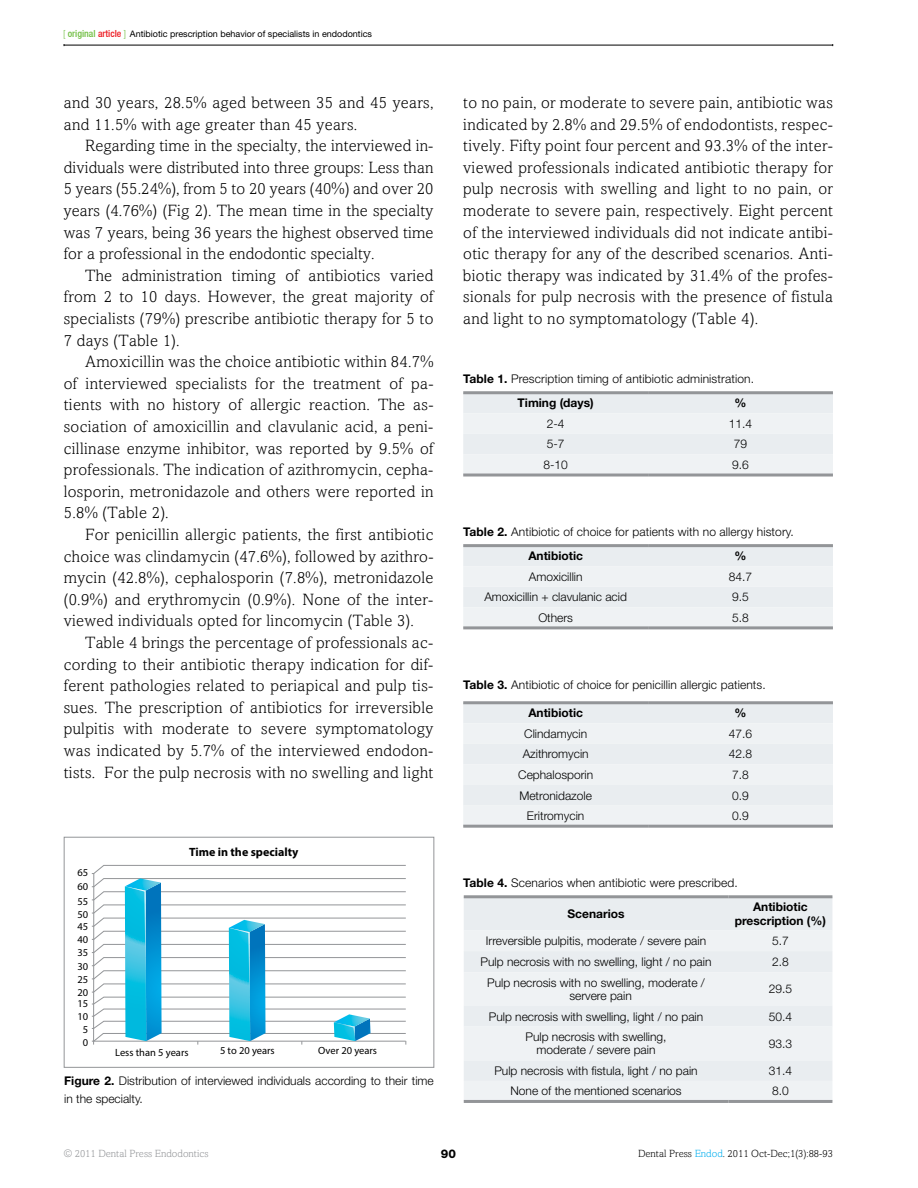
<style>
.page{position:relative;width:918px;height:1188px;background:#fff}
.page>*{position:absolute;margin:0;border:0;box-sizing:border-box;transform-origin:0 0}
.t1{font:300 16.5px/21.6px "Amasis";letter-spacing:.02em;color:#000;text-align:justify}
.t2{font:300 12px/24.6px "Helvetica Neue LT Std";color:#000}
.t3{font:700 12px/13.2px "Helvetica Neue LT Std";color:#000;text-align:center}
.t4{font:700 12px "Myriad Pro";color:#000}
.t5{font:800 12px "Helvetica Neue LT Std";color:#000}
.t6{font:10.5px/12.8px "Myriad Pro";color:#000;text-align:justify}
.t7{font:300 10.5px "Amasis";color:#000}
.t8{font:300 10.5px "Amasis";color:#939598}
.t9{font:9px "Helvetica Neue LT Std";color:#000}
.s1{font-family:"Helvetica Neue LT";font-weight:300;font-stretch:condensed;font-size:9.75px;color:#72bf44}
.s2{font-family:"Helvetica Neue LT";font-weight:500;font-stretch:condensed;font-size:9.75px;color:#72bf44}
.s3{font-family:"Helvetica Neue LT";font-weight:500;font-stretch:condensed;font-size:9.75px;color:#ed1d24}
.s4{font-weight:700}
.s5{color:#00aeef}
</style>
<div class="page">
<hr style="left:64px;top:45px;width:769px;height:1px;background:#000">
<svg style="left:91px;top:865px;width:316px;height:180px"></svg>
<div style="left:64px;top:837px;width:370px;height:231px;border:1px solid #939598"></div>
<div style="left:463px;top:394px;width:370px;height:80px;background:#eef1f3"></div>
<hr style="left:463px;top:391px;width:185px;height:3px;background:#939598">
<hr style="left:648px;top:391px;width:185px;height:3px;background:#939598">
<hr style="left:463px;top:474px;width:185px;height:3px;background:#939598">
<hr style="left:648px;top:474px;width:185px;height:3px;background:#939598">
<div style="left:463px;top:547px;width:370px;height:79px;background:#eff2f4"></div>
<hr style="left:463px;top:544px;width:185px;height:3px;background:#939598">
<hr style="left:648px;top:544px;width:185px;height:3px;background:#939598">
<hr style="left:463px;top:626px;width:185px;height:3px;background:#939598">
<hr style="left:648px;top:626px;width:185px;height:3px;background:#939598">
<div style="left:463px;top:704px;width:370px;height:121px;background:#eff2f4"></div>
<hr style="left:463px;top:701px;width:185px;height:3px;background:#939598">
<hr style="left:648px;top:701px;width:185px;height:3px;background:#939598">
<hr style="left:463px;top:825px;width:185px;height:3px;background:#939598">
<hr style="left:648px;top:825px;width:185px;height:3px;background:#939598">
<div style="left:464px;top:898px;width:368px;height:33px;background:#e9edf0"></div>
<div style="left:464px;top:931px;width:368px;height:169px;background:#eff2f4"></div>
<hr style="left:464px;top:895px;width:264px;height:3px;background:#939598">
<hr style="left:728px;top:895px;width:104px;height:3px;background:#939598">
<hr style="left:464px;top:1100px;width:264px;height:3px;background:#939598">
<hr style="left:728px;top:1100px;width:104px;height:3px;background:#939598">
<p class="t9" style="left:63px;top:28px;width:311px"><span class="s1">[</span> <span class="s2">original</span> <span class="s3">article</span> <span class="s1">]</span> Antibiotic prescription behavior of specialists in endodontics</p>
<p class="t1" style="left:64px;top:92px;width:371px">and 30 years, 28.5% aged between 35 and 45 years, and 11.5% with age greater than 45 years.</p>
<p class="t1" style="left:64px;top:135px;width:371px;text-indent:21px">Regarding time in the specialty, the interviewed in&shy;dividuals were distributed into three groups: Less than 5 years (55.24%), from 5 to 20 years (40%) and over 20 years (4.76%) (Fig 2). The mean time in the specialty was 7 years, being 36 years the highest observed time for a professional in the endodontic specialty.</p>
<p class="t1" style="left:64px;top:264px;width:371px;text-indent:21px">The administration timing of antibiotics varied from 2 to 10 days. However, the great majority of specialists (79%) prescribe antibiotic therapy for 5 to 7 days (Table 1).</p>
<p class="t1" style="left:64px;top:351px;width:371px;text-indent:21px">Amoxicillin was the choice antibiotic within 84.7% of interviewed specialists for the treatment of pa&shy;tients with no history of allergic reaction. The as&shy;sociation of amoxicillin and clavulanic acid, a peni&shy;cillinase enzyme inhibitor, was reported by 9.5% of professionals. The indication of azithromycin, cepha&shy;losporin, metronidazole and others were reported in 5.8% (Table 2).</p>
<p class="t1" style="left:64px;top:524px;width:371px;text-indent:21px">For penicillin allergic patients, the first antibiotic choice was clindamycin (47.6%), followed by azithro&shy;mycin (42.8%), cephalosporin (7.8%), metronidazole (0.9%) and erythromycin (0.9%). None of the inter&shy;viewed individuals opted for lincomycin (Table 3).</p>
<p class="t1" style="left:64px;top:632px;width:371px;text-indent:21px">Table 4 brings the percentage of professionals ac&shy;cording to their antibiotic therapy indication for dif&shy;ferent pathologies related to periapical and pulp tis&shy;sues. The prescription of antibiotics for irreversible pulpitis with moderate to severe symptomatology was indicated by 5.7% of the interviewed endodon&shy;tists. For the pulp necrosis with no swelling and light</p>
<p class="t6" style="left:78px;top:866px;width:12px">65</p>
<p class="t6" style="left:78px;top:880px;width:12px;line-height:14.2px">60<br>55</p>
<p class="t6" style="left:78px;top:908px;width:12px">50<br>45<br>40<br>35</p>
<p class="t6" style="left:78px;top:960px;width:12px">30<br>25<br>20</p>
<p class="t6" style="left:78px;top:997px;width:12px;text-align:center">15<br>10<br>5<br>0</p>
<p class="t4" style="left:189px;top:844px;width:111px">Time in the specialty</p>
<p class="t6" style="left:115px;top:1046px;width:75px">Less than 5 years</p>
<p class="t6" style="left:220px;top:1043px;width:56px">5 to 20 years</p>
<p class="t6" style="left:318px;top:1043px;width:60px">Over 20 years</p>
<p class="t2" style="left:64px;top:1071px;width:371px;line-height:18px"><span class="s4">Figure 2.</span> Distribution of interviewed individuals according to their time in the specialty.</p>
<p class="t1" style="left:463px;top:92px;width:371px">to no pain, or moderate to severe pain, antibiotic was indicated by 2.8% and 29.5% of endodontists, respec&shy;tively. Fifty point four percent and 93.3% of the inter&shy;viewed professionals indicated antibiotic therapy for pulp necrosis with swelling and light to no pain, or moderate to severe pain, respectively. Eight percent of the interviewed individuals did not indicate antibi&shy;otic therapy for any of the described scenarios. Anti&shy;biotic therapy was indicated by 31.4% of the profes&shy;sionals for pulp necrosis with the presence of fistula and light to no symptomatology (Table 4).</p>
<p class="t2" style="left:518px;top:366px;width:238px;text-indent:-54px"><span class="s4">Table 1.</span> Prescription timing of antibiotic administration.<br><span class="s4">Timing (days)</span></p>
<p class="t3" style="left:735px;top:396px;width:13px">%</p>
<p class="t2" style="left:547px;top:411px;width:19px">2-4</p>
<p class="t2" style="left:729px;top:411px;width:25px">11.4</p>
<p class="t2" style="left:547px;top:432px;width:19px">5-7</p>
<p class="t2" style="left:734px;top:432px;width:15px">79</p>
<p class="t2" style="left:543px;top:452px;width:26px">8-10</p>
<p class="t2" style="left:732px;top:452px;width:18px">9.6</p>
<p class="t2" style="left:528px;top:519px;width:267px;text-indent:-65px"><span class="s4">Table 2.</span> Antibiotic of choice for patients with no allergy history.<br><span class="s4">Antibiotic</span></p>
<p class="t3" style="left:735px;top:549px;width:13px">%</p>
<p class="t2" style="left:529px;top:564px;width:55px">Amoxicillin</p>
<p class="t2" style="left:729px;top:564px;width:25px">84.7</p>
<p class="t2" style="left:484px;top:585px;width:144px">Amoxicillin + clavulanic acid</p>
<p class="t2" style="left:732px;top:585px;width:18px">9.5</p>
<p class="t2" style="left:538px;top:605px;width:36px">Others</p>
<p class="t2" style="left:732px;top:605px;width:18px">5.8</p>
<p class="t2" style="left:463px;top:672px;width:304px"><span class="s4">Table 3.</span> Antibiotic of choice for penicillin allergic patients.</p>
<p class="t3" style="left:528px;top:706px;width:56px">Antibiotic</p>
<p class="t3" style="left:735px;top:706px;width:13px">%</p>
<p class="t2" style="left:524px;top:721px;width:64px">Clindamycin</p>
<p class="t2" style="left:729px;top:721px;width:25px">47.6</p>
<p class="t2" style="left:523px;top:742px;width:68px">Azithromycin</p>
<p class="t2" style="left:729px;top:742px;width:25px">42.8</p>
<p class="t2" style="left:518px;top:762px;width:76px">Cephalosporin</p>
<p class="t2" style="left:732px;top:762px;width:18px">7.8</p>
<p class="t2" style="left:519px;top:783px;width:74px">Metronidazole</p>
<p class="t2" style="left:732px;top:783px;width:18px">0.9</p>
<p class="t2" style="left:527px;top:803px;width:59px">Eritromycin</p>
<p class="t2" style="left:732px;top:803px;width:18px">0.9</p>
<p class="t2" style="left:463px;top:870px;width:276px"><span class="s4">Table 4.</span> Scenarios when antibiotic were prescribed.</p>
<p class="t3" style="left:568px;top:907px;width:59px">Scenarios</p>
<p class="t3" style="left:735px;top:900px;width:93px">Antibiotic prescription (%)</p>
<p class="t2" style="left:486px;top:928px;width:222px">Irreversible pulpitis, moderate / severe pain</p>
<p class="t2" style="left:772px;top:928px;width:18px">5.7</p>
<p class="t2" style="left:481px;top:949px;width:232px">Pulp necrosis with no swelling, light / no pain</p>
<p class="t2" style="left:772px;top:949px;width:18px">2.8</p>
<p class="t2" style="left:569px;top:976px;width:137px;line-height:13.2px;text-indent:-82px">Pulp necrosis with no swelling, moderate / servere pain</p>
<p class="t2" style="left:769px;top:977px;width:25px">29.5</p>
<p class="t2" style="left:489px;top:1004px;width:216px">Pulp necrosis with swelling, light / no pain</p>
<p class="t2" style="left:769px;top:1004px;width:25px">50.4</p>
<p class="t2" style="left:526px;top:1030px;width:143px;line-height:13.2px;text-align:center">Pulp necrosis with swelling, moderate / severe pain</p>
<p class="t2" style="left:769px;top:1031px;width:25px">93.3</p>
<p class="t2" style="left:494px;top:1058px;width:205px">Pulp necrosis with fistula, light / no pain</p>
<p class="t2" style="left:769px;top:1058px;width:25px">31.4</p>
<p class="t2" style="left:511px;top:1079px;width:173px">None of the mentioned scenarios</p>
<p class="t2" style="left:772px;top:1079px;width:18px">8.0</p>
<p class="t8" style="left:64px;top:1148px;width:146px">© 2011 Dental Press Endodontics</p>
<p class="t5" style="left:441px;top:1147px;width:17px">90</p>
<p class="t7" style="left:638px;top:1148px;width:196px">Dental Press <span class="s5">Endod</span>. 2011 Oct-Dec;1(3):88-93</p>
</div>
